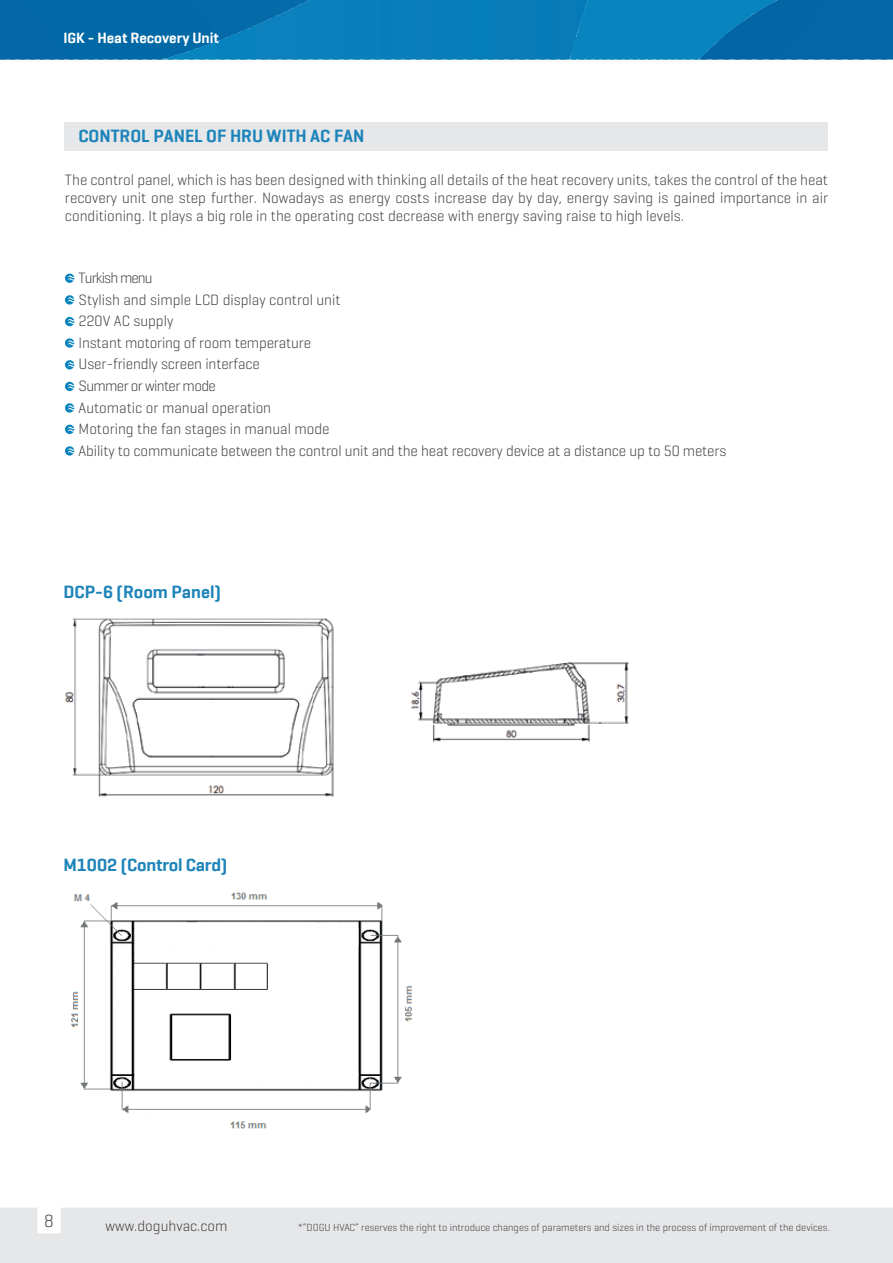
<style>
.page{position:relative;width:893px;height:1263px;background:#fff}
.page>*{position:absolute;margin:0;border:0;box-sizing:border-box;transform-origin:0 0}
.t1{font:600 18px "Geogrotesque";color:#1e84b9}
.t2{font:600 18px "Geogrotesque";color:#1c84ba}
.t3{font:300 18px "Geogrotesque";color:#414447}
.t4{font:300 15.3px/21.6px "Geogrotesque";letter-spacing:-.01em;color:#414042}
.t5{font:600 15px "Geogrotesque";color:#fff}
.t6{font:300 15px "Geogrotesque";color:#414042}
.t7{font:300 10.5px "Geogrotesque";color:#414042}
</style>
<div class="page">
<div style="left:0;top:0;width:161px;height:60px;background:#0168a6"></div>
<div style="left:561px;top:0;width:15px;height:60px;background:#097bb7"></div>
<div style="left:550px;top:0;width:16px;height:60px;background:#097bb7"></div>
<div style="left:540px;top:0;width:15px;height:60px;background:#077bb8"></div>
<div style="left:530px;top:0;width:15px;height:60px;background:#077bb8"></div>
<div style="left:519px;top:0;width:16px;height:60px;background:#097cb8"></div>
<div style="left:509px;top:0;width:15px;height:60px;background:#097cb8"></div>
<div style="left:499px;top:0;width:15px;height:60px;background:#097cb8"></div>
<div style="left:488px;top:0;width:16px;height:60px;background:#097cb8"></div>
<div style="left:478px;top:0;width:15px;height:60px;background:#047db9"></div>
<div style="left:468px;top:0;width:15px;height:60px;background:#047db9"></div>
<div style="left:457px;top:0;width:16px;height:60px;background:#097dba"></div>
<div style="left:447px;top:0;width:15px;height:60px;background:#097dba"></div>
<div style="left:437px;top:0;width:15px;height:60px;background:#077dba"></div>
<div style="left:426px;top:0;width:16px;height:60px;background:#077dba"></div>
<div style="left:416px;top:0;width:16px;height:60px;background:#0c7dbb"></div>
<div style="left:406px;top:0;width:15px;height:60px;background:#097eba"></div>
<div style="left:395px;top:0;width:16px;height:60px;background:#097eba"></div>
<div style="left:385px;top:0;width:16px;height:60px;background:#097eba"></div>
<div style="left:375px;top:0;width:15px;height:60px;background:#077ebb"></div>
<div style="left:364px;top:0;width:16px;height:60px;background:#0980bb"></div>
<div style="left:354px;top:0;width:16px;height:60px;background:#0980bb"></div>
<div style="left:344px;top:0;width:15px;height:60px;background:#0980bb"></div>
<div style="left:333px;top:0;width:16px;height:60px;background:#0980bb"></div>
<div style="left:323px;top:0;width:16px;height:60px;background:#0a81bc"></div>
<div style="left:313px;top:0;width:15px;height:60px;background:#0a81bc"></div>
<div style="left:302px;top:0;width:16px;height:60px;background:#0a81bc"></div>
<div style="left:292px;top:0;width:16px;height:60px;background:#0a81bc"></div>
<div style="left:282px;top:0;width:15px;height:60px;background:#0d81bd"></div>
<svg style="left:277px;top:0;width:10px;height:60px"></svg>
<div style="left:261px;top:0;width:16px;height:60px;background:linear-gradient(to bottom,#066caa,#0f88c3)"></div>
<svg style="left:256px;top:0;width:10px;height:60px"></svg>
<svg style="left:246px;top:0;width:10px;height:60px"></svg>
<div style="left:230px;top:0;width:16px;height:60px;background:linear-gradient(to bottom,#0463a2,#0987c2)"></div>
<svg style="left:225px;top:0;width:10px;height:60px"></svg>
<svg style="left:215px;top:0;width:10px;height:60px"></svg>
<div style="left:199px;top:0;width:16px;height:60px;background:linear-gradient(to bottom,#0361a0,#067fbb)"></div>
<svg style="left:194px;top:0;width:10px;height:60px"></svg>
<svg style="left:184px;top:0;width:10px;height:60px"></svg>
<svg style="left:174px;top:0;width:10px;height:60px"></svg>
<div style="left:161px;top:0;width:13px;height:60px;background:#0269a7"></div>
<hr style="left:161px;top:0;width:2px;height:60px;background:#0884bf">
<div style="left:779px;top:0;width:114px;height:60px;background:#0466a4"></div>
<hr style="left:778px;top:0;width:1px;height:60px;background:#0884bf">
<div style="left:770px;top:0;width:8px;height:60px;background:#0365a3"></div>
<svg style="left:766px;top:0;width:8px;height:60px"></svg>
<svg style="left:759px;top:0;width:7px;height:60px"></svg>
<svg style="left:751px;top:0;width:8px;height:60px"></svg>
<svg style="left:743px;top:0;width:8px;height:60px"></svg>
<svg style="left:736px;top:0;width:7px;height:60px"></svg>
<svg style="left:728px;top:0;width:8px;height:60px"></svg>
<svg style="left:721px;top:0;width:7px;height:60px"></svg>
<svg style="left:713px;top:0;width:8px;height:60px"></svg>
<svg style="left:705px;top:0;width:8px;height:60px"></svg>
<div style="left:694px;top:0;width:11px;height:60px;background:#0884bf"></div>
<div style="left:686px;top:0;width:12px;height:60px;background:#0884bf"></div>
<div style="left:679px;top:0;width:11px;height:60px;background:#0884bf"></div>
<div style="left:671px;top:0;width:11px;height:60px;background:#0884bf"></div>
<div style="left:663px;top:0;width:12px;height:60px;background:#0884bf"></div>
<div style="left:656px;top:0;width:11px;height:60px;background:#0884bf"></div>
<div style="left:648px;top:0;width:12px;height:60px;background:#0884bf"></div>
<div style="left:641px;top:0;width:11px;height:60px;background:#0884bf"></div>
<div style="left:633px;top:0;width:11px;height:60px;background:#0884bf"></div>
<div style="left:625px;top:0;width:12px;height:60px;background:#0884bf"></div>
<div style="left:618px;top:0;width:11px;height:60px;background:#0884bf"></div>
<div style="left:610px;top:0;width:11px;height:60px;background:#0884bf"></div>
<div style="left:602px;top:0;width:12px;height:60px;background:#0884bf"></div>
<div style="left:595px;top:0;width:11px;height:60px;background:#0884bf"></div>
<div style="left:587px;top:0;width:12px;height:60px;background:#0884bf"></div>
<div style="left:580px;top:0;width:11px;height:60px;background:#0884bf"></div>
<div style="left:572px;top:0;width:11px;height:60px;background:#0884bf"></div>
<div style="left:570px;top:0;width:6px;height:60px;background:#097bb7"></div>
<svg style="left:65px;top:274px;width:9px;height:9px"></svg>
<svg style="left:65px;top:295px;width:9px;height:10px"></svg>
<img style="left:64px;top:618px;width:565px;height:179px">
<img style="left:71px;top:892px;width:341px;height:237px">
<div style="left:0;top:1208px;width:893px;height:55px;background:#e6e7e8"></div>
<div style="left:65px;top:122px;width:763px;height:28px;background:#e6e7e8"></div>
<svg style="left:65px;top:317px;width:9px;height:9px"></svg>
<svg style="left:65px;top:338px;width:9px;height:10px"></svg>
<svg style="left:65px;top:360px;width:9px;height:9px"></svg>
<svg style="left:65px;top:382px;width:9px;height:9px"></svg>
<svg style="left:65px;top:403px;width:9px;height:10px"></svg>
<svg style="left:65px;top:425px;width:9px;height:9px"></svg>
<svg style="left:65px;top:446px;width:9px;height:10px"></svg>
<p class="t5" style="left:63px;top:28px;width:157px">IGK - Heat Recovery Unit</p>
<p class="t2" style="left:78px;top:125px;width:288px">CONTROL PANEL OF HRU WITH AC FAN</p>
<p class="t4" style="left:65px;top:171px;width:765px;line-height:18px;text-align:justify">The control panel, which is has been designed with thinking all details of the heat recovery units, takes the control of the heat recovery unit one step further. Nowadays as energy costs increase day by day, energy saving is gained importance in air conditioning. It plays a big role in the operating cost decrease with energy saving raise to high levels.</p>
<p class="t4" style="left:79px;top:266px;width:649px">Turkish menu<br>Stylish and simple LCD display control unit<br>220V AC supply<br>Instant motoring of room temperature<br>User-friendly screen interface<br>Summer or winter mode<br>Automatic or manual operation<br>Motoring the fan stages in manual mode<br>Ability to communicate between the control unit and the heat recovery device at a distance up to 50 meters</p>
<p class="t1" style="left:63px;top:580px;width:159px">DCP-6 (Room Panel)</p>
<p class="t1" style="left:63px;top:854px;width:165px">M1002 (Control Card)</p>
<p class="t3" style="left:44px;top:1209px;width:11px">8</p>
<p class="t6" style="left:106px;top:1217px;width:124px">www.doguhvac.com</p>
<p class="t7" style="left:298px;top:1221px;width:534px">*“DOGU HVAC” reserves the right to introduce changes of parameters and sizes in the process of improvement of the devices.</p>
</div>
